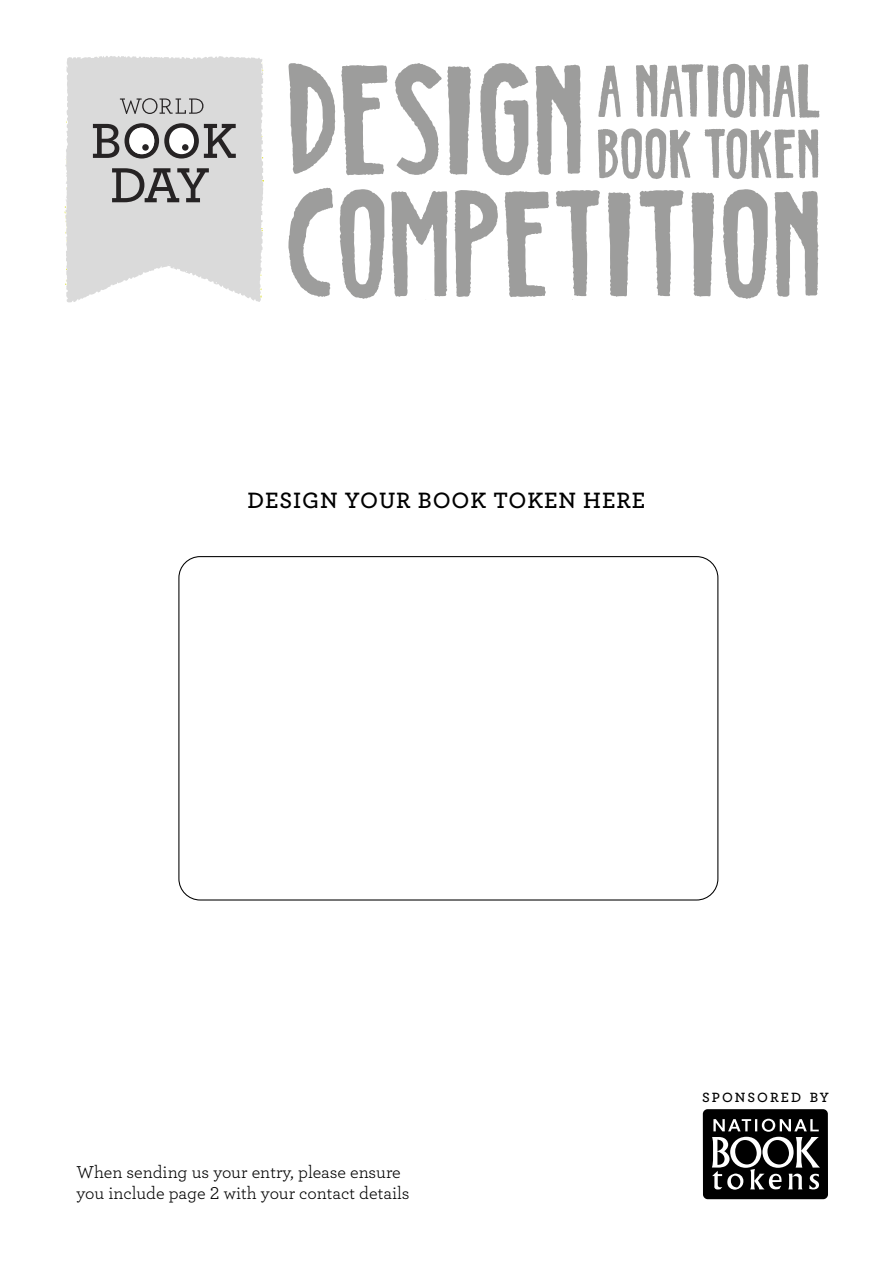
<style>
.page{position:relative;width:893px;height:1263px;background:#fff}
.page>*{position:absolute;margin:0;border:0;box-sizing:border-box;transform-origin:0 0}
.t1{font:131.1px "WBD19";letter-spacing:.02em;color:#9d9d9c}
.t2{font:64.8px "WBD19";letter-spacing:.02em;color:#9d9d9c}
.t3{font:60.6px "WBD19";letter-spacing:.02em;color:#9d9d9c}
.t4{font:600 23.25px "Archer";letter-spacing:.04em;color:#000}
.t5{font:18px/21.6px "Archer";color:#000}
.t6{font:600 14.1px "Archer";letter-spacing:.145em;color:#000}
.s1{font-size:136.35px}
</style>
<div class="page">
<div style="left:703px;top:1109px;width:125px;height:90px;background:#000;border-radius:5px"></div>
<svg style="left:712px;top:1119px;width:108px;height:70px"></svg>
<svg style="left:65px;top:56px;width:198px;height:247px;fill:#dadada"></svg>
<svg style="left:65px;top:269px;width:2px;height:16px"></svg>
<svg style="left:64px;top:206px;width:4px;height:36px"></svg>
<svg style="left:120px;top:98px;width:83px;height:16px"></svg>
<svg style="left:112px;top:168px;width:97px;height:34px"></svg>
<svg style="left:93px;top:123px;width:143px;height:36px"></svg>
<div style="left:129px;top:128px;width:25px;height:26px;background:#fff;border-radius:50%"></div>
<div style="left:182px;top:144px;width:7px;height:7px;background:#262324;border-radius:50%"></div>
<div style="left:142px;top:144px;width:7px;height:7px;background:#262324;border-radius:50%"></div>
<h2 class="t2" style="left:286px;top:57px;width:536px"><span class="s1">DESIGN</span> A NATIONAL</h2>
<h3 class="t3" style="left:597px;top:122px;width:224px">BOOK TOKEN</h3>
<h1 class="t1" style="left:286px;top:175px;width:536px">COMPETITION</h1>
<p class="t4" style="left:247px;top:483px;width:399px">DESIGN YOUR BOOK TOKEN HERE</p>
<p class="t5" style="left:77px;top:1160px;width:335px">When sending us your entry, please ensure you include page 2 with your contact details</p>
<p class="t6" style="left:702px;top:1086px;width:128px">SPONSORED BY</p>
</div>
